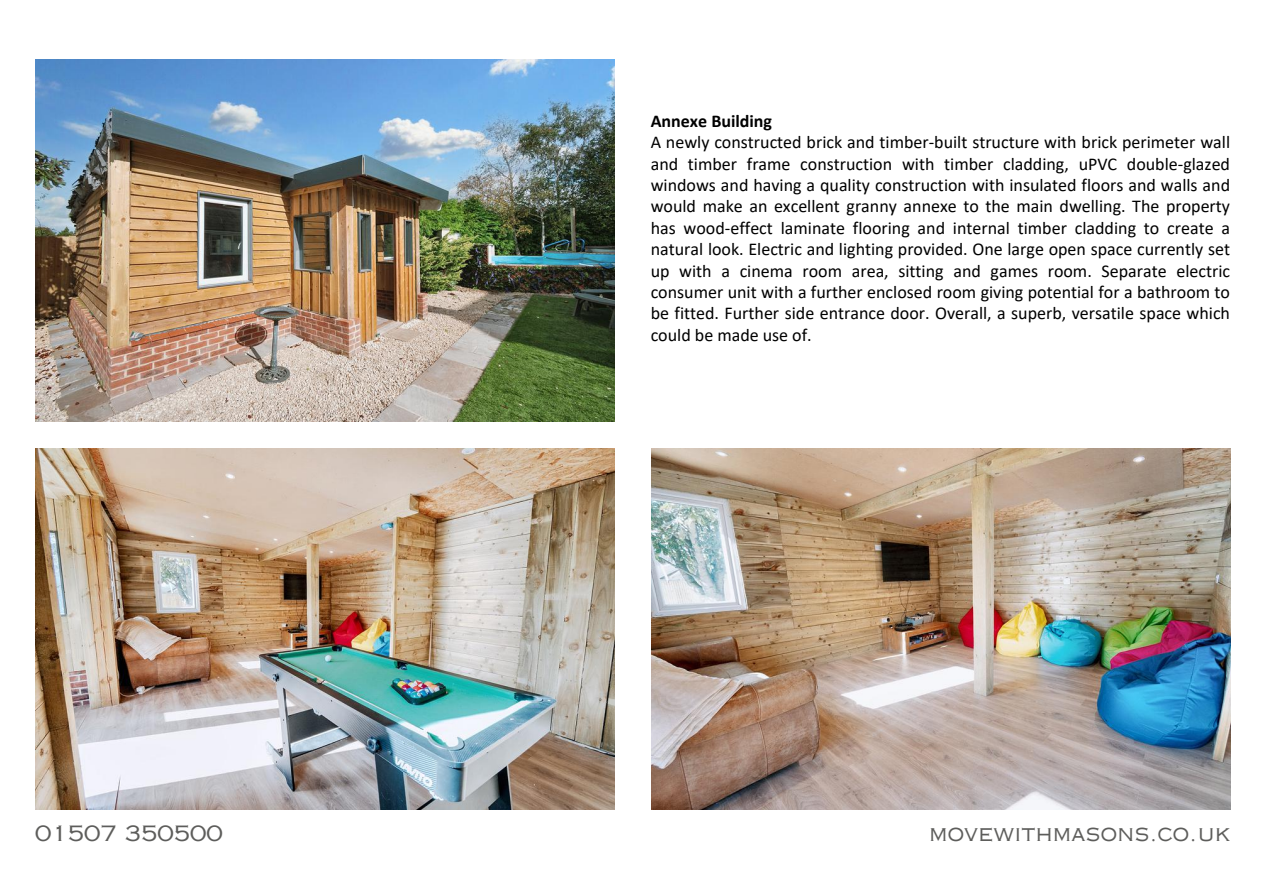
<style>
.page{position:relative;width:1263px;height:894px;background:#fff}
.page>*{position:absolute;margin:0;border:0;box-sizing:border-box;transform-origin:0 0}
.t1{font:21px "Copperplate Gothic LT Pro 32 AB";color:#5d5d5b}
.t2{font:18px/21.3px "Calibri";color:#000;text-align:justify}
.t3{font:700 18px "Calibri";color:#000}
</style>
<div class="page">
<img style="left:35px;top:60px;width:579px;height:361px">
<img style="left:35px;top:448px;width:579px;height:361px">
<img style="left:651px;top:448px;width:579px;height:361px">
<p class="t3" style="left:651px;top:113px;width:123px">Annexe Building</p>
<p class="t2" style="left:651px;top:133px;width:581px">A newly constructed brick and timber-built structure with brick perimeter wall and timber frame construction with timber cladding, uPVC double-glazed windows and having a quality construction with insulated floors and walls and would make an excellent granny annexe to the main dwelling. The property has wood-effect laminate flooring and internal timber cladding to create a natural look. Electric and lighting provided. One large open space currently set up with a cinema room area, sitting and games room. Separate electric consumer unit with a further enclosed room giving potential for a bathroom to be fitted. Further side entrance door. Overall, a superb, versatile space which could be made use of.</p>
<p class="t1" style="left:35px;top:825px;width:189px">01507 350500</p>
<p class="t1" style="left:929px;top:825px;width:302px">MOVEWITHMASONS.CO.UK</p>
</div>
